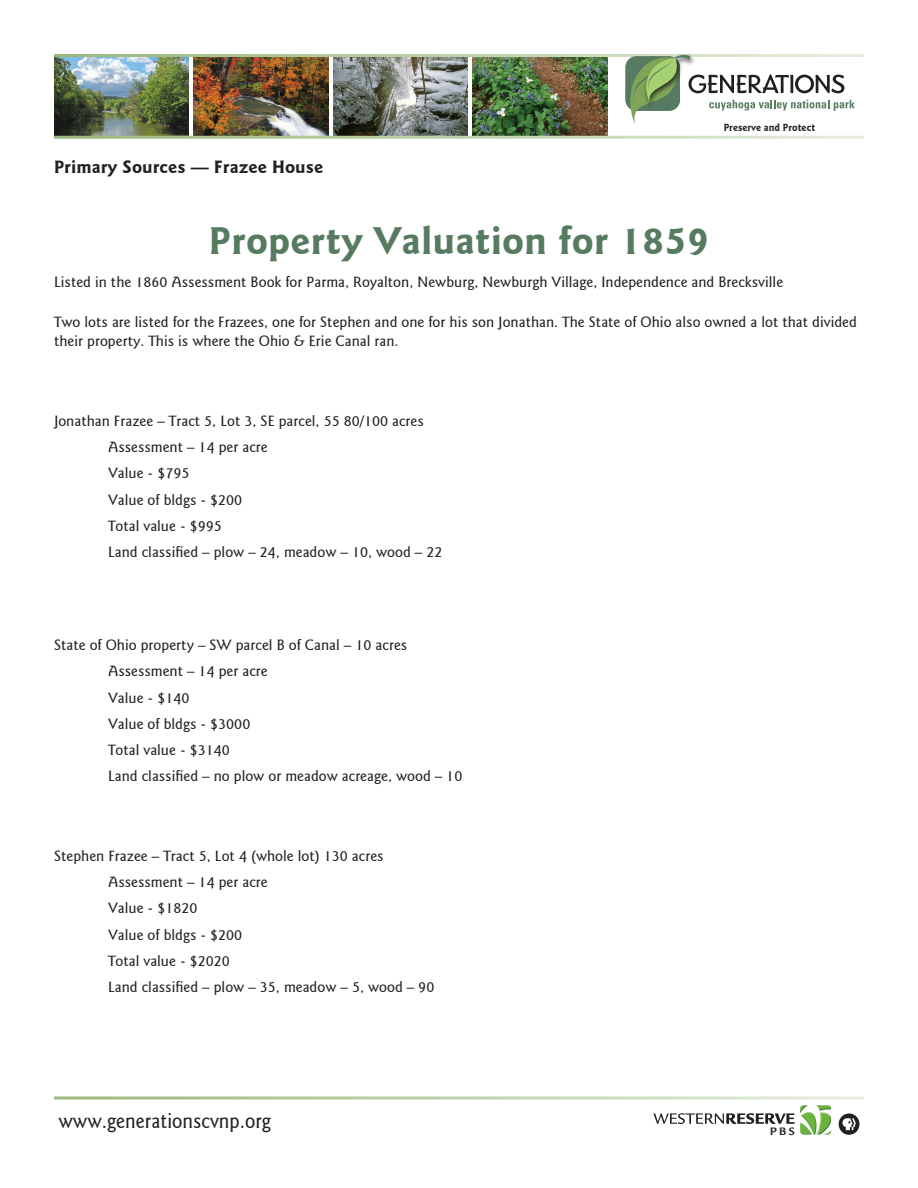
<style>
.page{position:relative;width:918px;height:1188px;background:#fff}
.page>*{position:absolute;margin:0;border:0;box-sizing:border-box;transform-origin:0 0}
.t1{font:700 39px "Goudy Sans IT Cby BT";color:#577b61}
.t2{font:500 21px "Goudy Sans IT Cby BT";color:#231f20;scale:.93 1}
.t3{font:700 18px "Goudy Sans IT Cby BT";color:#231f20}
.t4{font:500 15px/26.2px "Goudy Sans IT Cby BT";color:#231f20}
.t5{font:700 11.7px "Legacy Sans";color:#231f20}
.t6{font:700 10.5px "Goudy Sans IT Cby BT";color:#231f20;scale:.93 1}
</style>
<div class="page">
<img style="left:54px;top:57px;width:135px;height:79px">
<img style="left:194px;top:57px;width:134px;height:79px">
<img style="left:333px;top:57px;width:135px;height:79px">
<img style="left:472px;top:57px;width:136px;height:79px">
<svg style="left:653px;top:1113px;width:142px;height:11px"></svg>
<div style="left:839px;top:1113px;width:20px;height:22px;background:#231f20;border-radius:50%"></div>
<svg style="left:842px;top:1118px;width:14px;height:12px"></svg>
<img style="left:800px;top:1105px;width:31px;height:30px">
<svg style="left:622px;top:54px;width:233px;height:70px"></svg>
<svg style="left:54px;top:1096px;width:810px;height:4px"></svg>
<p class="t3" style="left:54px;top:155px;width:271px">Primary Sources — Frazee House</p>
<p class="t6" style="left:724px;top:121px;width:100px">Preserve and Protect</p>
<h1 class="t1" style="left:209px;top:216px;width:502px">Property Valuation for 1859</h1>
<p class="t4" style="left:54px;top:269px;width:731px">Listed in the 1860 Assessment Book for Parma, Royalton, Newburg, Newburgh Village, Independence and Brecksville</p>
<p class="t4" style="left:54px;top:312px;width:804px;line-height:19.5px">Two lots are listed for the Frazees, one for Stephen and one for his son Jonathan. The State of Ohio also owned a lot that divided their property. This is where the Ohio &amp; Erie Canal ran.</p>
<p class="t4" style="left:108px;top:408px;width:336px;text-indent:-54px">Jonathan Frazee – Tract 5, Lot 3, SE parcel, 55 80/100 acres<br>Assessment – 14 per acre<br>Value - $795<br>Value of bldgs - $200<br>Total value - $995<br>Land classified – plow – 24, meadow – 10, wood – 22</p>
<p class="t4" style="left:108px;top:632px;width:356px;text-indent:-54px">State of Ohio property – SW parcel B of Canal – 10 acres<br>Assessment – 14 per acre<br>Value - $140<br>Value of bldgs - $3000<br>Total value - $3140<br>Land classified – no plow or meadow acreage, wood – 10</p>
<p class="t4" style="left:108px;top:843px;width:328px;text-indent:-54px">Stephen Frazee – Tract 5, Lot 4 (whole lot) 130 acres<br>Assessment – 14 per acre<br>Value - $1820<br>Value of bldgs - $200<br>Total value - $2020<br>Land classified – plow – 35, meadow – 5, wood – 90</p>
<h2 class="t2" style="left:58px;top:1108px;width:230px">www.generationscvnp.org</h2>
<p class="t5" style="left:770px;top:1124px;width:26px">PBS</p>
</div>
